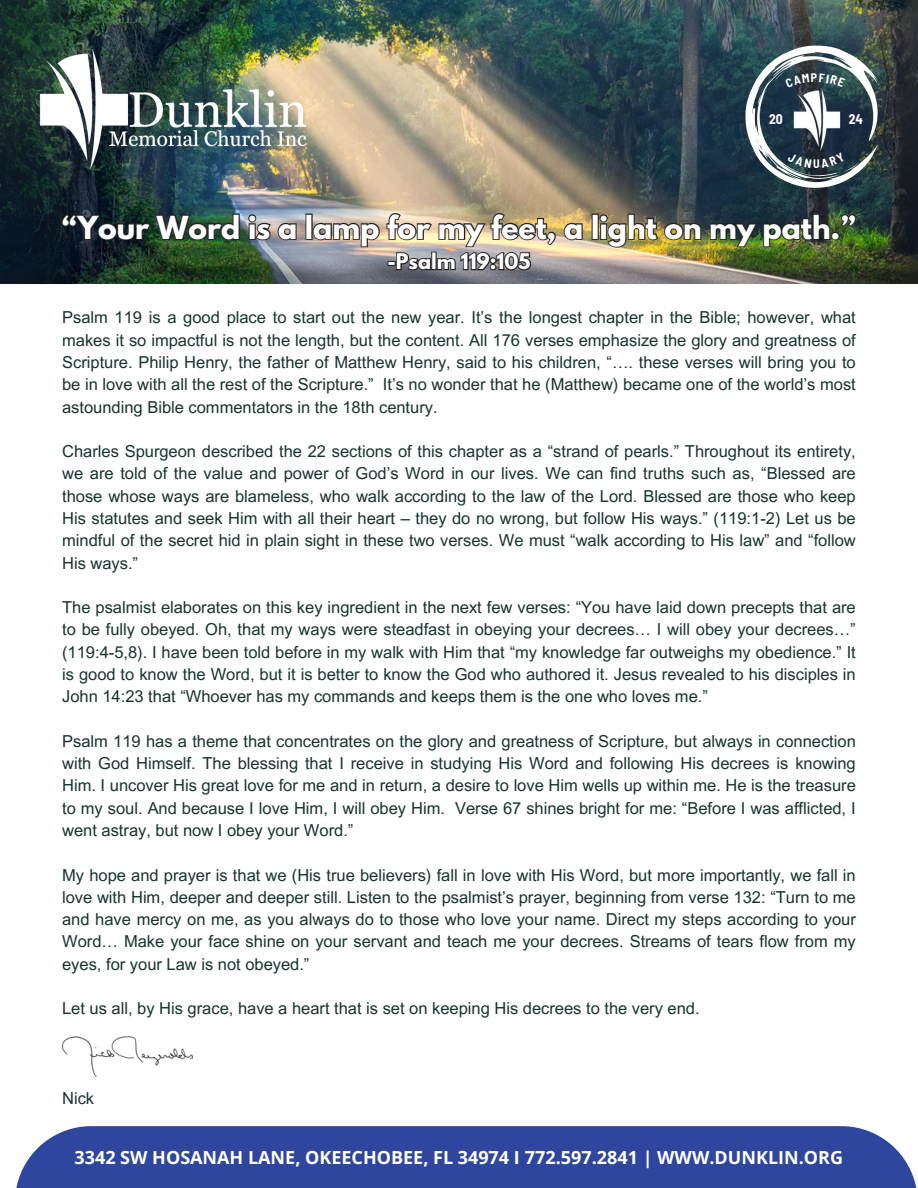
<style>
.page{position:relative;width:918px;height:1188px;background:#fff}
.page>*{position:absolute;margin:0;border:0;box-sizing:border-box;transform-origin:0 0}
.t1{font:700 28.2px "League Spartan";color:#fff}
.t2{font:700 19.2px "League Spartan";color:#fff}
.t3{font:700 18px "Open Sans";color:#fff}
.t4{font:16.5px/22.4px "Arial MT Pro";color:#17342e;text-align:justify}
.t5{font:700 semi-condensed 13.65px "Barlow";color:#fff}
.t6{font:700 semi-condensed 12px "Barlow";color:#fff}
</style>
<div class="page">
<img style="left:62px;top:1036px;width:131px;height:41px">
<div style="left:16px;top:1126px;width:901px;height:62px;background:#2e469d"></div>
<img style="left:0;top:0;width:918px;height:284px">
<img style="left:30px;top:41px;width:30px;height:127px">
<img style="left:60px;top:22px;width:848px;height:250px">
<p class="t5" style="left:769px;top:111px;width:15px">20</p>
<p class="t6" style="left:813px;top:156px;width:8px">U</p>
<p class="t5" style="left:849px;top:111px;width:16px">24</p>
<p class="t1" style="left:62px;top:213px;width:795px">“Your Word is a lamp for my feet, a light on my path.”</p>
<p class="t2" style="left:387px;top:252px;width:145px">-Psalm 119:105</p>
<p class="t4" style="left:62px;top:308px;width:795px">Psalm 119 is a good place to start out the new year. It’s the longest chapter in the Bible; however, what makes it so impactful is not the length, but the content. All 176 verses emphasize the glory and greatness of Scripture. Philip Henry, the father of Matthew Henry, said to his children, “…. these verses will bring you to be in love with all the rest of the Scripture.” It’s no wonder that he (Matthew) became one of the world’s most astounding Bible commentators in the 18th century.</p>
<p class="t4" style="left:62px;top:442px;width:795px">Charles Spurgeon described the 22 sections of this chapter as a “strand of pearls.” Throughout its entirety, we are told of the value and power of God’s Word in our lives. We can find truths such as, “Blessed are those whose ways are blameless, who walk according to the law of the Lord. Blessed are those who keep His statutes and seek Him with all their heart – they do no wrong, but follow His ways.” (119:1-2) Let us be mindful of the secret hid in plain sight in these two verses. We must “walk according to His law” and “follow His ways.”</p>
<p class="t4" style="left:62px;top:598px;width:795px">The psalmist elaborates on this key ingredient in the next few verses: “You have laid down precepts that are to be fully obeyed. Oh, that my ways were steadfast in obeying your decrees… I will obey your decrees…” (119:4-5,8). I have been told before in my walk with Him that “my knowledge far outweighs my obedience.” It is good to know the Word, but it is better to know the God who authored it. Jesus revealed to his disciples in John 14:23 that “Whoever has my commands and keeps them is the one who loves me.”</p>
<p class="t4" style="left:62px;top:732px;width:795px">Psalm 119 has a theme that concentrates on the glory and greatness of Scripture, but always in connection with God Himself. The blessing that I receive in studying His Word and following His decrees is knowing Him. I uncover His great love for me and in return, a desire to love Him wells up within me. He is the treasure to my soul. And because I love Him, I will obey Him. Verse 67 shines bright for me: “Before I was afflicted, I went astray, but now I obey your Word.”</p>
<p class="t4" style="left:62px;top:866px;width:795px">My hope and prayer is that we (His true believers) fall in love with His Word, but more importantly, we fall in love with Him, deeper and deeper still. Listen to the psalmist’s prayer, beginning from verse 132: “Turn to me and have mercy on me, as you always do to those who love your name. Direct my steps according to your Word… Make your face shine on your servant and teach me your decrees. Streams of tears flow from my eyes, for your Law is not obeyed.”</p>
<p class="t4" style="left:62px;top:999px;width:639px">Let us all, by His grace, have a heart that is set on keeping His decrees to the very end.</p>
<p class="t4" style="left:62px;top:1089px;width:34px">Nick</p>
<p class="t3" style="left:75px;top:1144px;width:770px">3342 SW HOSANAH LANE, OKEECHOBEE, FL 34974 I 772.597.2841 | WWW.DUNKLIN.ORG</p>
</div>
